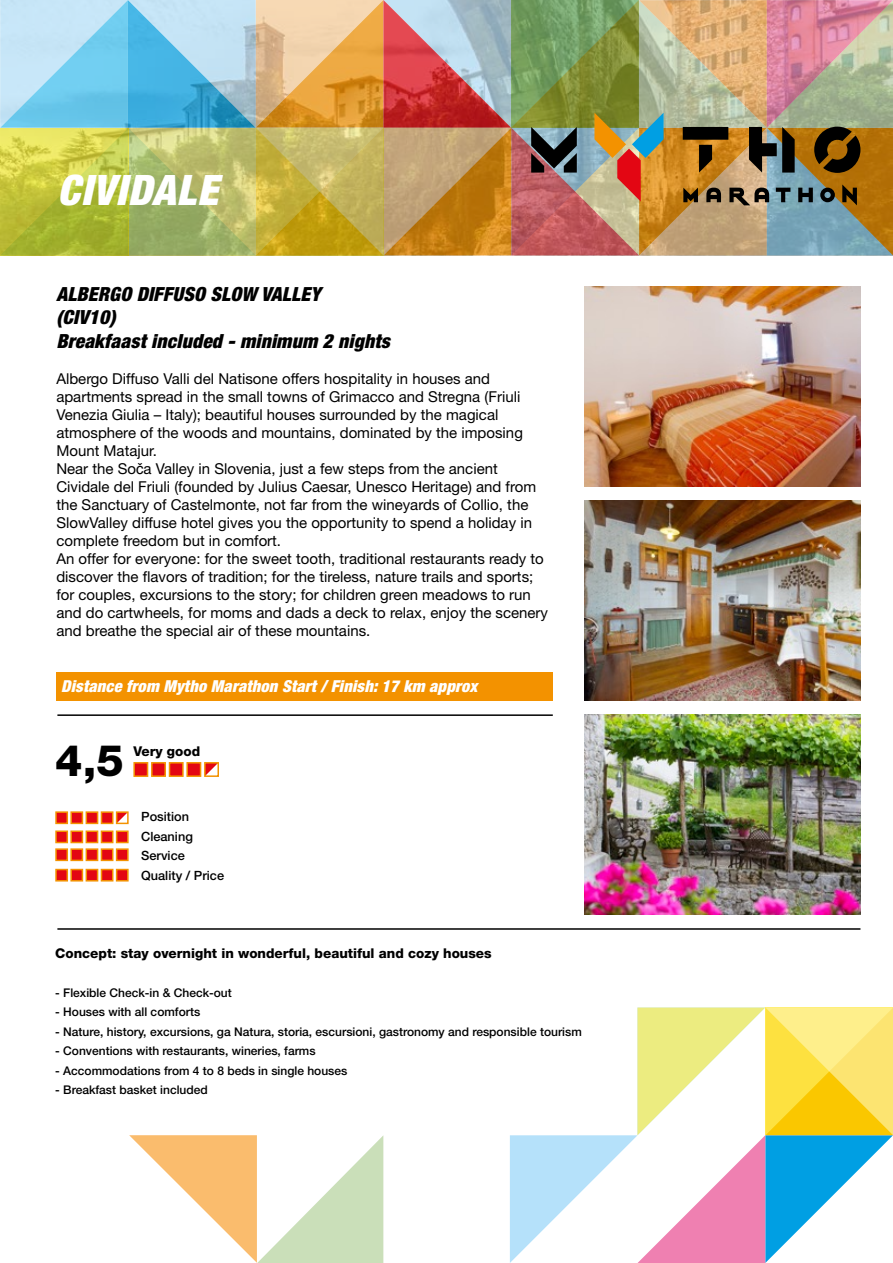
<style>
.page{position:relative;width:893px;height:1263px;background:#fff}
.page>*{position:absolute;margin:0;border:0;box-sizing:border-box;transform-origin:0 0}
.t1{font:800 43.5px "Helvetica Neue LT Std";color:#000}
.t2{font:italic 900 condensed 42px "Helvetica Neue LT Std";letter-spacing:.025em;color:#fff}
.t3{font:italic 900 condensed 19.5px/23.4px "Helvetica Neue LT Std";letter-spacing:.01em;color:#000}
.t4{font:italic 900 condensed 16.5px "Helvetica Neue LT Std";letter-spacing:.01em;color:#fff}
.t5{font:15px/18px "Helvetica Neue LT Std";color:#000}
.t6{font:800 13.5px "Helvetica Neue LT Std";color:#000}
.t7{font:500 12.75px/19.5px "Helvetica Neue LT Std";color:#000}
.t8{font:500 12px "Helvetica Neue LT Std";color:#000}
.s1{font-family:"Helvetica"}
</style>
<div class="page">
<hr style="left:57px;top:714px;width:496px;height:2px;background:#000">
<hr style="left:57px;top:928px;width:803px;height:2px;background:#000">
<svg style="left:129px;top:1135px;width:254px;height:128px"></svg>
<svg style="left:510px;top:1007px;width:383px;height:256px"></svg>
<div style="left:56px;top:672px;width:497px;height:28px;background:#f39200"></div>
<img style="left:0;top:0;width:893px;height:255px">
<div style="left:133px;top:762px;width:15px;height:15px;background:#e30613;border:2px solid #f39200"></div>
<div style="left:151px;top:762px;width:15px;height:15px;background:#e30613;border:2px solid #f39200"></div>
<div style="left:169px;top:762px;width:15px;height:15px;background:#e30613;border:2px solid #f39200"></div>
<div style="left:186px;top:762px;width:15px;height:15px;background:#e30613;border:2px solid #f39200"></div>
<div style="left:55px;top:811px;width:13px;height:13px;background:#e30613;border:2px solid #f39200"></div>
<div style="left:70px;top:811px;width:13px;height:13px;background:#e30613;border:2px solid #f39200"></div>
<div style="left:86px;top:811px;width:12px;height:13px;background:#e30613;border:2px solid #f39200"></div>
<div style="left:101px;top:811px;width:12px;height:13px;background:#e30613;border:2px solid #f39200"></div>
<div style="left:55px;top:830px;width:13px;height:13px;background:#e30613;border:2px solid #f39200"></div>
<div style="left:70px;top:830px;width:13px;height:13px;background:#e30613;border:2px solid #f39200"></div>
<div style="left:86px;top:830px;width:12px;height:13px;background:#e30613;border:2px solid #f39200"></div>
<div style="left:101px;top:830px;width:12px;height:13px;background:#e30613;border:2px solid #f39200"></div>
<div style="left:55px;top:848px;width:13px;height:13px;background:#e30613;border:2px solid #f39200"></div>
<div style="left:70px;top:848px;width:13px;height:13px;background:#e30613;border:2px solid #f39200"></div>
<div style="left:86px;top:848px;width:12px;height:13px;background:#e30613;border:2px solid #f39200"></div>
<div style="left:101px;top:848px;width:12px;height:13px;background:#e30613;border:2px solid #f39200"></div>
<div style="left:55px;top:869px;width:13px;height:12px;background:#e30613;border:2px solid #f39200"></div>
<div style="left:70px;top:869px;width:13px;height:12px;background:#e30613;border:2px solid #f39200"></div>
<div style="left:86px;top:869px;width:12px;height:12px;background:#e30613;border:2px solid #f39200"></div>
<div style="left:101px;top:869px;width:12px;height:12px;background:#e30613;border:2px solid #f39200"></div>
<svg style="left:207px;top:765px;width:9px;height:9px"></svg>
<div style="left:204px;top:762px;width:15px;height:15px;border:2px solid #f39200"></div>
<svg style="left:119px;top:814px;width:7px;height:7px"></svg>
<div style="left:116px;top:811px;width:13px;height:13px;border:2px solid #f39200"></div>
<div style="left:116px;top:830px;width:13px;height:13px;background:#e30613;border:2px solid #f39200"></div>
<div style="left:116px;top:848px;width:13px;height:13px;background:#e30613;border:2px solid #f39200"></div>
<div style="left:116px;top:869px;width:13px;height:12px;background:#e30613;border:2px solid #f39200"></div>
<img style="left:584px;top:287px;width:276px;height:200px">
<img style="left:584px;top:714px;width:276px;height:200px">
<img style="left:584px;top:501px;width:276px;height:199px">
<h2 class="t2" style="left:57px;top:165px;width:162px">CIVIDALE</h2>
<h3 class="t3" style="left:56px;top:282px;width:335px">ALBERGO DIFFUSO SLOW VALLEY<br>(CIV10)<br>Breakfaast included - minimum 2 nights</h3>
<p class="t5" style="left:56px;top:369px;width:493px">Albergo Diffuso Valli del Natisone offers hospitality in houses and apartments spread in the small towns of Grimacco and Stregna (Friuli Venezia Giulia – Italy); beautiful houses surrounded by the magical atmosphere of the woods and mountains, dominated by the imposing Mount Matajur.<br>Near the So<span class="s1">č</span>a Valley in Slovenia, just a few steps from the ancient Cividale del Friuli (founded by Julius Caesar, Unesco Heritage) and from the Sanctuary of Castelmonte, not far from the wineyards of Collio, the SlowValley diffuse hotel gives you the opportunity to spend a holiday in complete freedom but in comfort.<br>An offer for everyone: for the sweet tooth, traditional restaurants ready to discover the flavors of tradition; for the tireless, nature trails and sports; for couples, excursions to the story; for children green meadows to run and do cartwheels, for moms and dads a deck to relax, enjoy the scenery and breathe the special air of these mountains.</p>
<p class="t4" style="left:61px;top:676px;width:418px">Distance from Mytho Marathon Start / Finish: 17 km approx</p>
<h1 class="t1" style="left:55px;top:735px;width:70px">4,5</h1>
<p class="t6" style="left:133px;top:743px;width:68px">Very good</p>
<p class="t7" style="left:141px;top:807px;width:84px">Position<br>Cleaning<br>Service<br>Quality / Price</p>
<p class="t6" style="left:55px;top:945px;width:438px">Concept: stay overnight in wonderful, beautiful and cozy houses</p>
<p class="t8" style="left:55px;top:985px;width:178px">- Flexible Check-in &amp; Check-out</p>
<p class="t8" style="left:55px;top:1005px;width:146px">- Houses with all comforts</p>
<p class="t8" style="left:55px;top:1024px;width:528px">- Nature, history, excursions, ga Natura, storia, escursioni, gastronomy and responsible tourism</p>
<p class="t8" style="left:55px;top:1044px;width:262px">- Conventions with restaurants, wineries, farms</p>
<p class="t8" style="left:55px;top:1063px;width:294px">- Accommodations from 4 to 8 beds in single houses</p>
<p class="t8" style="left:55px;top:1083px;width:154px">- Breakfast basket included</p>
</div>
